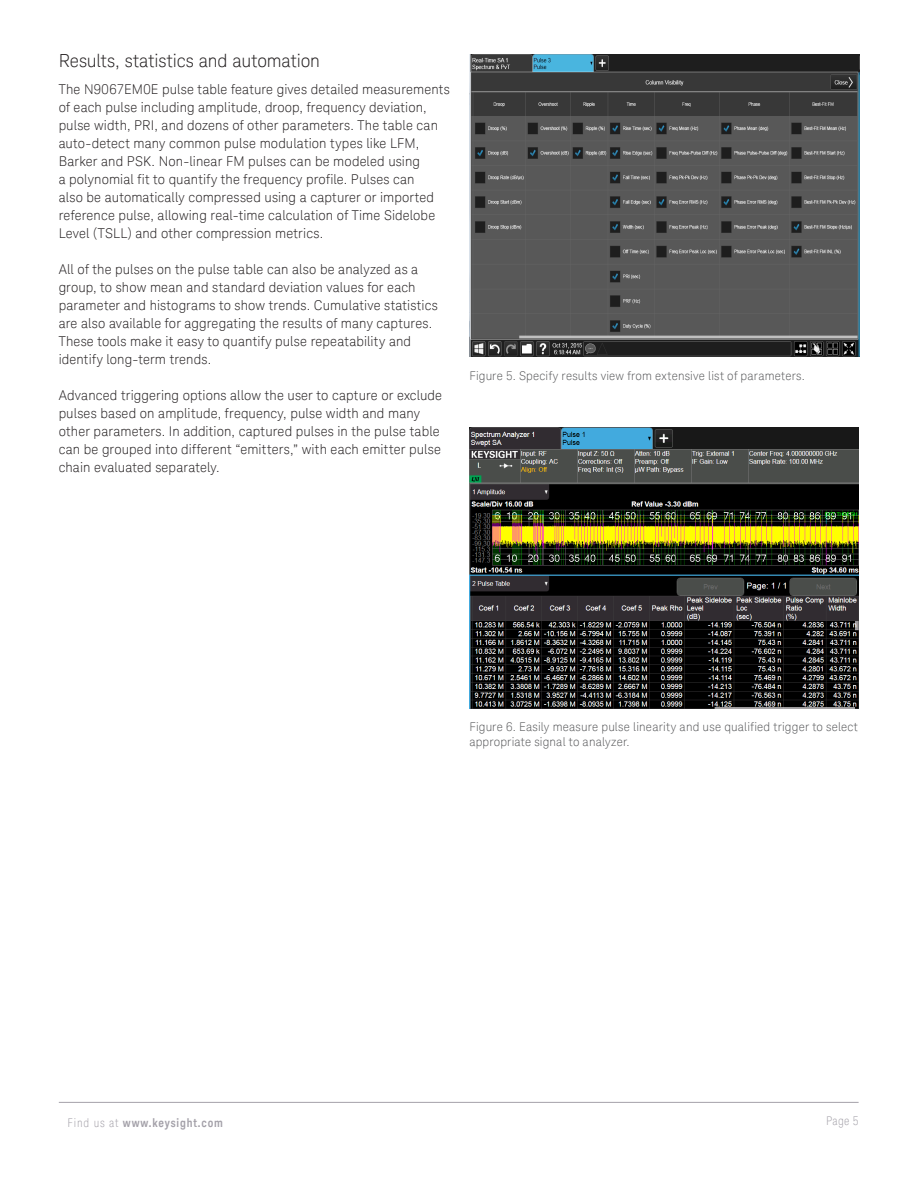
<style>
.page{position:relative;width:918px;height:1188px;background:#fff}
.page>*{position:absolute;margin:0;border:0;box-sizing:border-box;transform-origin:0 0}
.K_Heading_3{font:300 18px "Keysight Sans";letter-spacing:-.005em;color:#231f20}
.K_Body_Text{font:300 13.5px/18px "Keysight Sans";letter-spacing:.01em;color:#231f20}
.K_Diagrams_and_Figur{font:300 12px/15px "Keysight Sans";letter-spacing:.015em;color:#57585a}
.t1{font:700 12px "Keysight Sans Condensed";letter-spacing:.07em;color:#a4a1a9}
.t2{font:300 condensed 12px "Keysight Sans";color:#a4a1a9}
.s1{font-family:"Keysight Sans";font-weight:300;font-stretch:condensed}
</style>
<div class="page">
<hr style="left:59px;top:1102px;width:800px;height:1px;background:#a4a1a9">
<img style="left:470px;top:54px;width:389px;height:303px">
<img style="left:469px;top:428px;width:390px;height:281px">
<p class="K_Heading_3" style="left:59px;top:50px;width:263px">Results, statistics and automation</p>
<p class="K_Body_Text" style="left:59px;top:80px;width:393px">The N9067EM0E pulse table feature gives detailed measurements of each pulse including amplitude, droop, frequency deviation, pulse width, PRI, and dozens of other parameters. The table can auto-detect many common pulse modulation types like LFM, Barker and PSK. Non-linear FM pulses can be modeled using<br>a polynomial fit to quantify the frequency profile. Pulses can<br>also be automatically compressed using a capturer or imported reference pulse, allowing real-time calculation of Time Sidelobe Level (TSLL) and other compression metrics.</p>
<p class="K_Body_Text" style="left:59px;top:260px;width:381px">All of the pulses on the pulse table can also be analyzed as a group, to show mean and standard deviation values for each parameter and histograms to show trends. Cumulative statistics are also available for aggregating the results of many captures.<br>These tools make it easy to quantify pulse repeatability and identify long-term trends.</p>
<p class="K_Body_Text" style="left:59px;top:386px;width:385px">Advanced triggering options allow the user to capture or exclude pulses based on amplitude, frequency, pulse width and many other parameters. In addition, captured pulses in the pulse table can be grouped into different “emitters,” with each emitter pulse chain evaluated separately.</p>
<p class="K_Diagrams_and_Figur" style="left:469px;top:369px;width:337px">Figure 5. Specify results view from extensive list of parameters.</p>
<p class="K_Diagrams_and_Figur" style="left:469px;top:719px;width:390px">Figure 6. Easily measure pulse linearity and use qualified trigger to select appropriate signal to analyzer.</p>
<p class="t1" style="left:68px;top:1115px;width:157px"><span class="s1">Find us at</span> www.keysight.com</p>
<p class="t2" style="left:826px;top:1113px;width:34px">Page 5</p>
</div>
